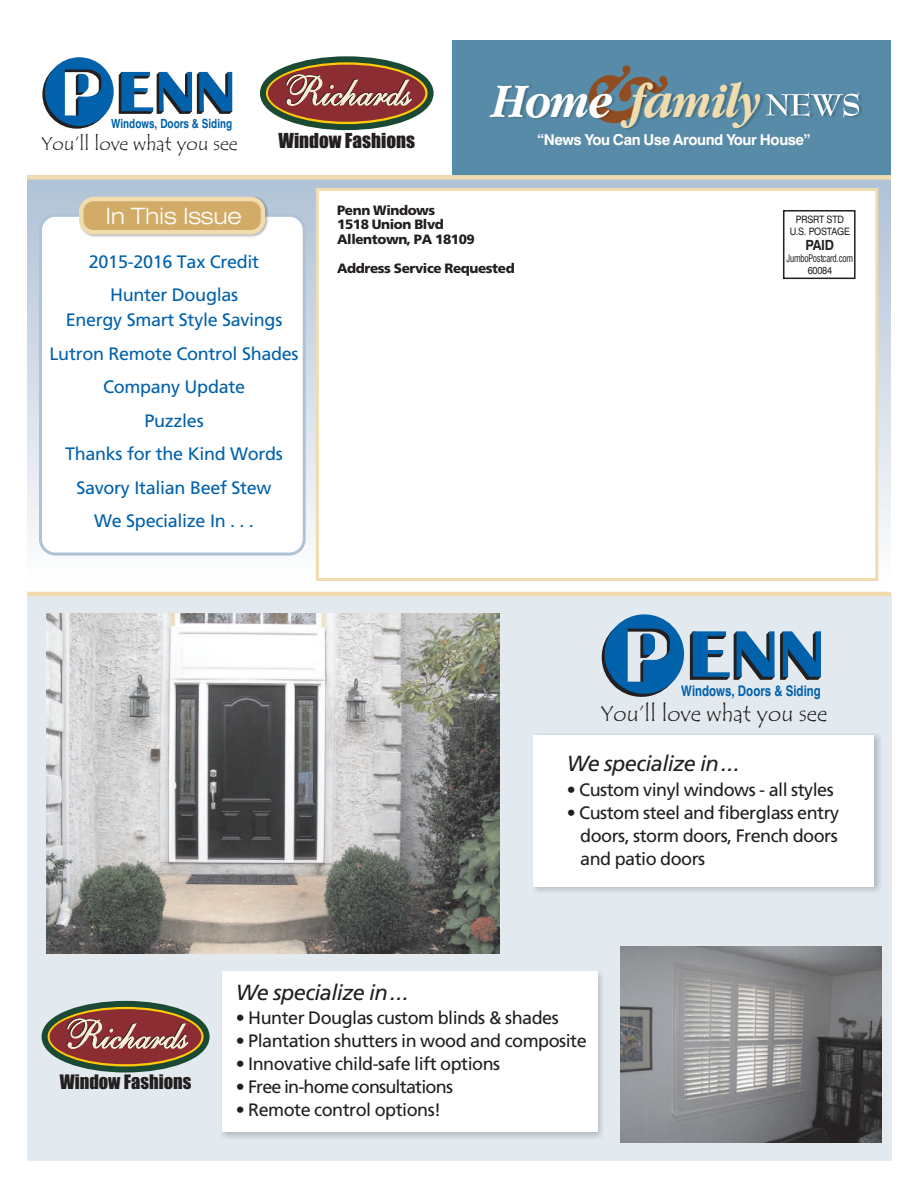
<style>
.page{position:relative;width:918px;height:1188px;background:#fff}
.page>*{position:absolute;margin:0;border:0;box-sizing:border-box;transform-origin:0 0}
.t1{font:italic 700 49.95px "Garamond IT Cby BT";letter-spacing:-.03em;color:#f0dcaf;scale:.88 1}
.t2{font:300 expanded 22.5px "Swiss 721 BT";letter-spacing:-.015em;color:#fff}
.t3{font:22.35px "Tempus Sans ITC";color:#231f20}
.t4{font:italic 21.9px "Frutiger CE";letter-spacing:-.03em;color:#231f20}
.t5{font:19.35px "Tempus Sans ITC";color:#231f20}
.t6{font:19.05px "Impact";color:#231f20}
.t7{font:18.45px "Impact";color:#231f20}
.t8{font:18px/22.8px "Frutiger CE";letter-spacing:-.03em;color:#231f20;text-align:justify}
.t9{font:18px/33.5px "Frutiger CE";letter-spacing:-.015em;color:#0161ab;text-align:center}
.t10{font:700 15px "Swiss 721 BT";letter-spacing:-.03em;color:#fff}
.t11{font:700 14.55px "Swiss 721 BT";color:#0161ab;scale:.79 1}
.t12{font:700 14.1px "Swiss 721 BT";color:#231f20;scale:.91 1}
.t13{font:700 13.5px/14.5px "Frutiger CE";letter-spacing:-.03em;color:#231f20}
.t14{font:700 12.6px "Swiss 721 BT";color:#0161ab;scale:.79 1}
.t15{font:10.2px/12.1px "Swiss 721 BT";letter-spacing:-.03em;color:#231f20;text-align:center;scale:.91 1}
.t16{font:condensed 10.2px "Swiss 721 BT";letter-spacing:-.025em;color:#231f20;scale:.87 1}
.s1{color:#fff}
</style>
<div class="page">
<div style="left:453px;top:40px;width:438px;height:136px;background:#578ba7"></div>
<svg style="left:594px;top:65px;width:74px;height:18px"></svg>
<div style="left:27px;top:594px;width:864px;height:567px;background:#e2e9ef"></div>
<img style="left:533px;top:734px;width:347px;height:157px">
<div style="left:533px;top:735px;width:341px;height:151px;background:#fff"></div>
<img style="left:221px;top:971px;width:381px;height:167px">
<div style="left:222px;top:971px;width:375px;height:161px;background:#fff"></div>
<div style="left:27px;top:176px;width:864px;height:418px;background:linear-gradient(to bottom,#aec0d5,#feffff)"></div>
<div style="left:39px;top:214px;width:267px;height:342px;background:#fff;border:3px solid #afc2d6;border-radius:15px"></div>
<img style="left:80px;top:198px;width:188px;height:39px">
<div style="left:79px;top:197px;width:186px;height:38px;background:#d2ab66;border:4px solid #f0dcaf;border-radius:12px"></div>
<svg style="left:314px;top:187px;width:566px;height:395px"></svg>
<img style="left:492px;top:83px;width:370px;height:47px">
<img style="left:621px;top:947px;width:260px;height:195px">
<img style="left:47px;top:614px;width:452px;height:339px">
<div style="left:27px;top:175px;width:864px;height:5px;background:#f0dcaf"></div>
<hr style="left:27px;top:592px;width:864px;height:4px;background:#f0dcaf">
<svg style="left:602px;top:614px;width:219px;height:83px"></svg>
<svg style="left:42px;top:57px;width:190px;height:72px"></svg>
<div style="left:260px;top:56px;width:174px;height:74px;border:12px solid #1a4a33;border-radius:50%"></div>
<svg style="left:266px;top:62px;width:162px;height:62px"></svg>
<div style="left:268px;top:65px;width:157px;height:57px;background:#8b2d32;border-radius:50%"></div>
<svg style="left:286px;top:74px;width:126px;height:32px"></svg>
<div style="left:42px;top:1001px;width:168px;height:71px;border:12px solid #1a4a33;border-radius:50%"></div>
<svg style="left:48px;top:1007px;width:156px;height:59px"></svg>
<div style="left:50px;top:1009px;width:151px;height:55px;background:#8b2d32;border-radius:50%"></div>
<svg style="left:67px;top:1018px;width:121px;height:31px"></svg>
<div style="left:783px;top:210px;width:73px;height:69px;border:1px solid #231f20"></div>
<svg style="left:766px;top:92px;width:93px;height:25px"></svg>
<p class="t14" style="left:111px;top:118px;width:155px">Windows, Doors &amp; Siding</p>
<p class="t5" style="left:42px;top:132px;width:198px">You’ll love what you see</p>
<p class="t6" style="left:278px;top:133px;width:138px">Window Fashions</p>
<h1 class="t1" style="left:493px;top:79px;width:307px"><span class="s1">Home</span> family</h1>
<p class="t10" style="left:538px;top:134px;width:274px">“News You Can Use Around Your House”</p>
<p class="t13" style="left:337px;top:204px;width:139px">Penn Windows<br>1518 Union Blvd<br>Allentown, PA 18109</p>
<p class="t13" style="left:337px;top:262px;width:179px">Address Service Requested</p>
<p class="t2" style="left:105px;top:206px;width:138px">In This Issue</p>
<p class="t15" style="left:790px;top:214px;width:68px">PRSRT STD<br>U.S. POSTAGE</p>
<p class="t12" style="left:806px;top:239px;width:33px">PAID</p>
<p class="t16" style="left:787px;top:254px;width:78px">JumboPostcard.com</p>
<p class="t15" style="left:808px;top:265px;width:28px">60084</p>
<p class="t9" style="left:89px;top:246px;width:172px">2015-2016 Tax Credit<br>Hunter Douglas</p>
<p class="t9" style="left:50px;top:305px;width:250px">Energy Smart Style Savings<br>Lutron Remote Control Shades<br>Company Update<br>Puzzles<br>Thanks for the Kind Words<br>Savory Italian Beef Stew<br>We Specialize In . . .</p>
<p class="t11" style="left:681px;top:685px;width:178px">Windows, Doors &amp; Siding</p>
<p class="t3" style="left:601px;top:701px;width:228px">You’ll love what you see</p>
<p class="t4" style="left:567px;top:755px;width:175px">We specialize in . . .</p>
<p class="t8" style="left:567px;top:780px;width:269px">• Custom vinyl windows - all styles</p>
<p class="t8" style="left:580px;top:803px;width:261px;text-indent:-14px">• Custom steel and fiberglass entry doors, storm doors, French doors and patio doors</p>
<p class="t7" style="left:60px;top:1075px;width:133px">Window Fashions</p>
<p class="t4" style="left:236px;top:984px;width:175px">We specialize in . . .</p>
<p class="t8" style="left:236px;top:1008px;width:325px">• Hunter Douglas custom blinds &amp; shades</p>
<p class="t8" style="left:236px;top:1031px;width:353px">• Plantation shutters in wood and composite</p>
<p class="t8" style="left:236px;top:1054px;width:266px">• Innovative child-safe lift options</p>
<p class="t8" style="left:236px;top:1076px;width:219px">• Free in-home consultations</p>
<p class="t8" style="left:236px;top:1099px;width:207px">• Remote control options!</p>
</div>
